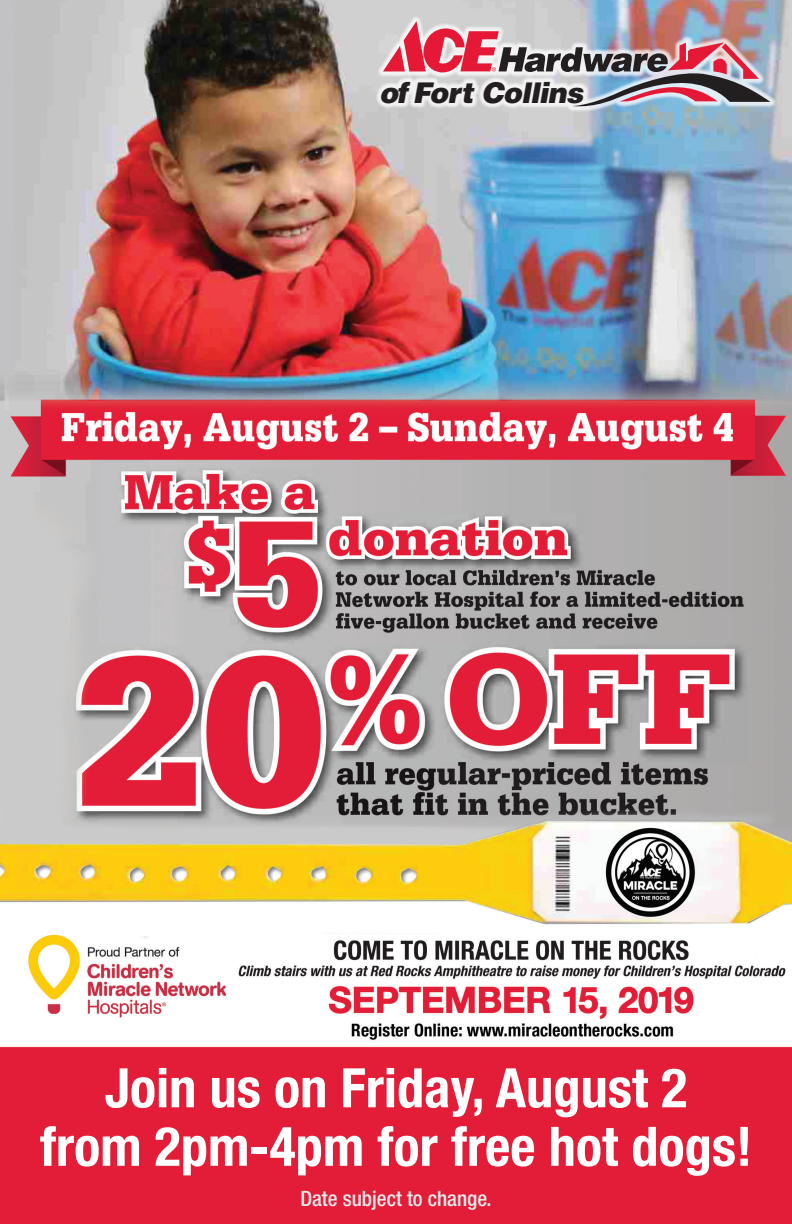
<style>
.page{position:relative;width:792px;height:1224px;background:#fff}
.page>*{position:absolute;margin:0;border:0;box-sizing:border-box;transform-origin:0 0}
.t1{font:700 condensed 54.5px "Helvetica Neue";color:#fff}
.t2{font:italic 900 28.5px "Helvetica";letter-spacing:-.025em;color:#231f20}
.t3{font:500 condensed 21.2px "Helvetica Neue";color:#e9eaeb}
</style>
<div class="page">
<img style="left:0;top:0;width:792px;height:1224px">
<div style="left:375px;top:15px;width:402px;height:98px;background:#fff;opacity:.75"></div>
<img style="left:383px;top:21px;width:387px;height:87px">
<p class="t2" style="left:379px;top:74px;width:206px">of Fort Collins</p>
<p class="t1" style="left:105px;top:1055px;width:584px">Join us on Friday, August 2</p>
<p class="t1" style="left:40px;top:1113px;width:714px">from 2pm-4pm for free hot dogs!</p>
<p class="t3" style="left:300px;top:1186px;width:193px">Date subject to change.</p>
</div>
